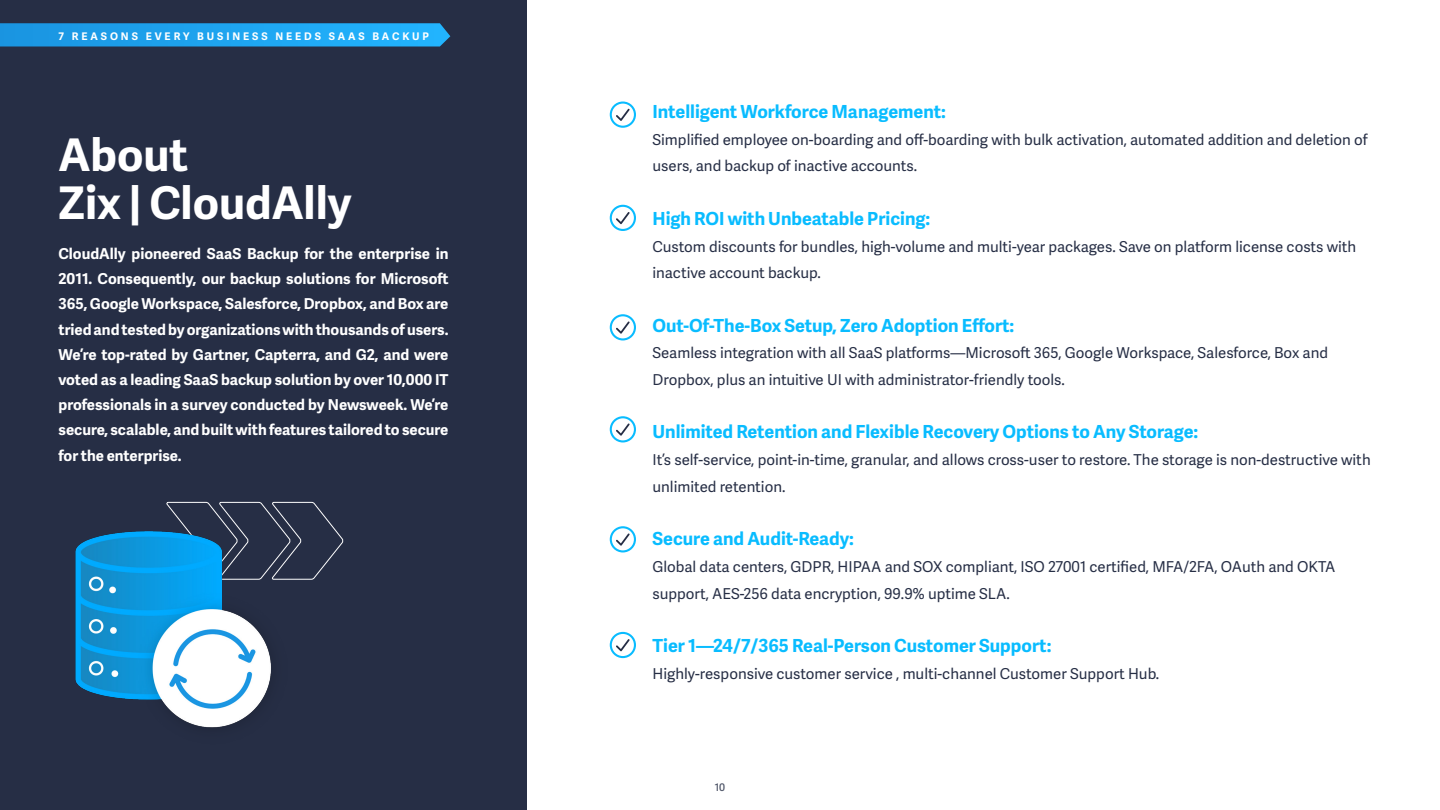
<style>
.page{position:relative;width:1440px;height:810px;background:#fff}
.page>*{position:absolute;margin:0;border:0;box-sizing:border-box;transform-origin:0 0}
.t1{font:700 45px/48px "Adelle Sans";color:#fff}
.t2{font:700 18px "Adelle Sans";color:#09bcff}
.t3{font:15px/26.7px "Adelle Sans";color:#262e45}
.t4{font:700 15px/25.2px "Adelle Sans";color:#fff;text-align:justify}
.t5{font:700 10.5px "Adelle Sans";letter-spacing:.28em;color:#fff}
.t6{font:600 10.5px "Adelle Sans";color:#52596b}
</style>
<div class="page">
<div style="left:0;top:0;width:526px;height:810px;background:#262e45"></div>
<svg style="left:0;top:23px;width:450px;height:23px;background:#1ea1eb"></svg>
<div style="left:610px;top:102px;width:26px;height:26px;border:2px solid #09bcff;border-radius:50%"></div>
<svg style="left:616px;top:109px;width:14px;height:12px"></svg>
<div style="left:610px;top:205px;width:26px;height:26px;border:2px solid #09bcff;border-radius:50%"></div>
<svg style="left:616px;top:212px;width:14px;height:12px"></svg>
<div style="left:610px;top:314px;width:26px;height:27px;border:2px solid #09bcff;border-radius:50%"></div>
<svg style="left:616px;top:321px;width:14px;height:13px"></svg>
<div style="left:610px;top:416px;width:26px;height:27px;border:2px solid #09bcff;border-radius:50%"></div>
<svg style="left:616px;top:423px;width:14px;height:13px"></svg>
<div style="left:610px;top:526px;width:26px;height:26px;border:2px solid #09bcff;border-radius:50%"></div>
<svg style="left:616px;top:533px;width:14px;height:13px"></svg>
<div style="left:610px;top:632px;width:26px;height:26px;border:2px solid #09bcff;border-radius:50%"></div>
<svg style="left:616px;top:639px;width:14px;height:12px"></svg>
<svg style="left:166px;top:502px;width:178px;height:78px"></svg>
<img style="left:75px;top:519px;width:230px;height:209px">
<p class="t5" style="left:58px;top:28px;width:372px">7 REASONS EVERY BUSINESS NEEDS SAAS BACKUP</p>
<h1 class="t1" style="left:58px;top:129px;width:294px">About<br>Zix | CloudAlly</h1>
<p class="t4" style="left:58px;top:240px;width:392px">CloudAlly pioneered SaaS Backup for the enterprise in 2011. Consequently, our backup solutions for Microsoft 365, Google Workspace, Salesforce, Dropbox, and Box are tried and tested by organizations with thousands of users.<br>We’re top-rated by Gartner, Capterra, and G2, and were voted as a leading SaaS backup solution by over 10,000 IT professionals in a survey conducted by Newsweek. We’re secure, scalable, and built with features tailored to secure for the enterprise.</p>
<p class="t2" style="left:652px;top:98px;width:295px">Intelligent Workforce Management:</p>
<p class="t3" style="left:652px;top:126px;width:717px">Simplified employee on-boarding and off-boarding with bulk activation, automated addition and deletion of users, and backup of inactive accounts.</p>
<p class="t2" style="left:652px;top:205px;width:279px">High ROI with Unbeatable Pricing:</p>
<p class="t3" style="left:652px;top:232px;width:705px">Custom discounts for bundles, high-volume and multi-year packages. Save on platform license costs with inactive account backup.</p>
<p class="t2" style="left:652px;top:312px;width:363px">Out-Of-The-Box Setup, Zero Adoption Effort:</p>
<p class="t3" style="left:652px;top:339px;width:677px">Seamless integration with all SaaS platforms—Microsoft 365, Google Workspace, Salesforce, Box and<br>Dropbox, plus an intuitive UI with administrator-friendly tools.</p>
<p class="t2" style="left:652px;top:419px;width:547px">Unlimited Retention and Flexible Recovery Options to Any Storage:</p>
<p class="t3" style="left:652px;top:446px;width:720px">It’s self-service, point-in-time, granular, and allows cross-user to restore. The storage is non-destructive with unlimited retention.</p>
<p class="t2" style="left:652px;top:526px;width:203px">Secure and Audit-Ready:</p>
<p class="t3" style="left:652px;top:553px;width:685px">Global data centers, GDPR, HIPAA and SOX compliant, ISO 27001 certified, MFA/2FA, OAuth and OKTA support, AES-256 data encryption, 99.9% uptime SLA.</p>
<p class="t2" style="left:652px;top:632px;width:400px">Tier 1—24/7/365 Real-Person Customer Support:</p>
<p class="t3" style="left:652px;top:660px;width:508px">Highly-responsive customer service , multi-channel Customer Support Hub.</p>
<p class="t6" style="left:715px;top:780px;width:12px">10</p>
</div>
